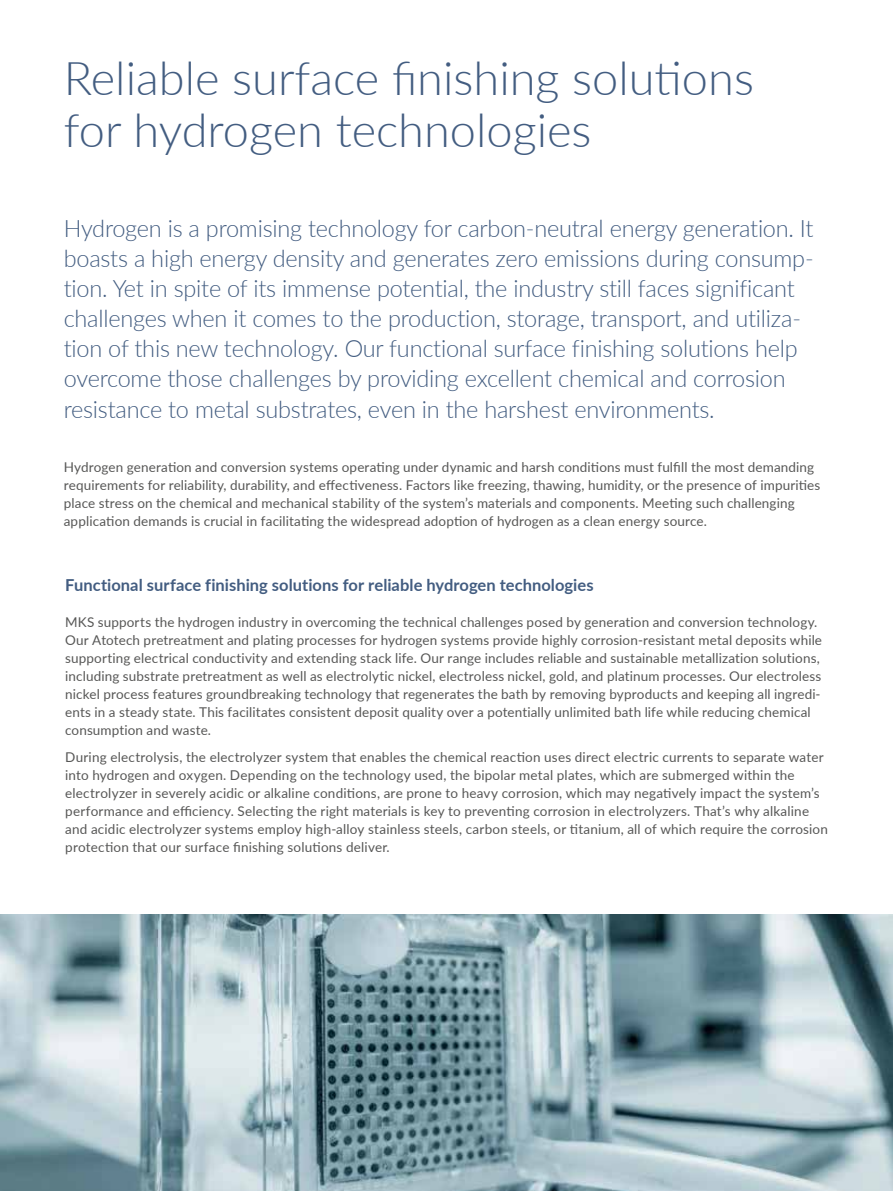
<style>
.page{position:relative;width:893px;height:1191px;background:#fff}
.page>*{position:absolute;margin:0;border:0;box-sizing:border-box;transform-origin:0 0}
.t1{font:300 46.5px/52.5px "Lato";color:#435d81}
.t2{font:300 24px/30px "Lato";letter-spacing:-.01em;color:#435d81}
.t3{font:700 16.5px "Lato";letter-spacing:.005em;color:#435d81}
.t4{font:13.5px/18px "Lato";letter-spacing:.01em;color:#575756}
</style>
<div class="page">
<img style="left:0;top:914px;width:893px;height:277px">
<h1 class="t1" style="left:64px;top:50px;width:692px">Reliable surface finishing solutions for hydrogen technologies</h1>
<p class="t2" style="left:64px;top:213px;width:752px">Hydrogen is a promising technology for carbon-neutral energy generation. It boasts a high energy density and generates zero emissions during consump&shy;tion. Yet in spite of its immense potential, the industry still faces significant challenges when it comes to the production, storage, transport, and utiliza&shy;tion of this new technology. Our functional surface finishing solutions help overcome those challenges by providing excellent chemical and corrosion resistance to metal substrates, even in the harshest environments.</p>
<p class="t4" style="left:64px;top:457px;width:758px">Hydrogen generation and conversion systems operating under dynamic and harsh conditions must fulfill the most demanding requirements for reliability, durability, and effectiveness. Factors like freezing, thawing, humidity, or the presence of impurities place stress on the chemical and mechanical stability of the system’s materials and components. Meeting such challenging application demands is crucial in facilitating the widespread adoption of hydrogen as a clean energy source.</p>
<p class="t3" style="left:65px;top:573px;width:530px">Functional surface finishing solutions for reliable hydrogen technologies</p>
<p class="t4" style="left:65px;top:612px;width:758px">MKS supports the hydrogen industry in overcoming the technical challenges posed by generation and conversion technology.<br>Our Atotech pretreatment and plating processes for hydrogen systems provide highly corrosion-resistant metal deposits while supporting electrical conductivity and extending stack life. Our range includes reliable and sustainable metallization solutions, including substrate pretreatment as well as electrolytic nickel, electroless nickel, gold, and platinum processes. Our electroless nickel process features groundbreaking technology that regenerates the bath by removing byproducts and keeping all ingredi&shy;ents in a steady state. This facilitates consistent deposit quality over a potentially unlimited bath life while reducing chemical consumption and waste.</p>
<p class="t4" style="left:65px;top:747px;width:764px">During electrolysis, the electrolyzer system that enables the chemical reaction uses direct electric currents to separate water into hydrogen and oxygen. Depending on the technology used, the bipolar metal plates, which are submerged within the electrolyzer in severely acidic or alkaline conditions, are prone to heavy corrosion, which may negatively impact the system’s performance and efficiency. Selecting the right materials is key to preventing corrosion in electrolyzers. That’s why alkaline and acidic electrolyzer systems employ high-alloy stainless steels, carbon steels, or titanium, all of which require the corrosion protection that our surface finishing solutions deliver.</p>
</div>
